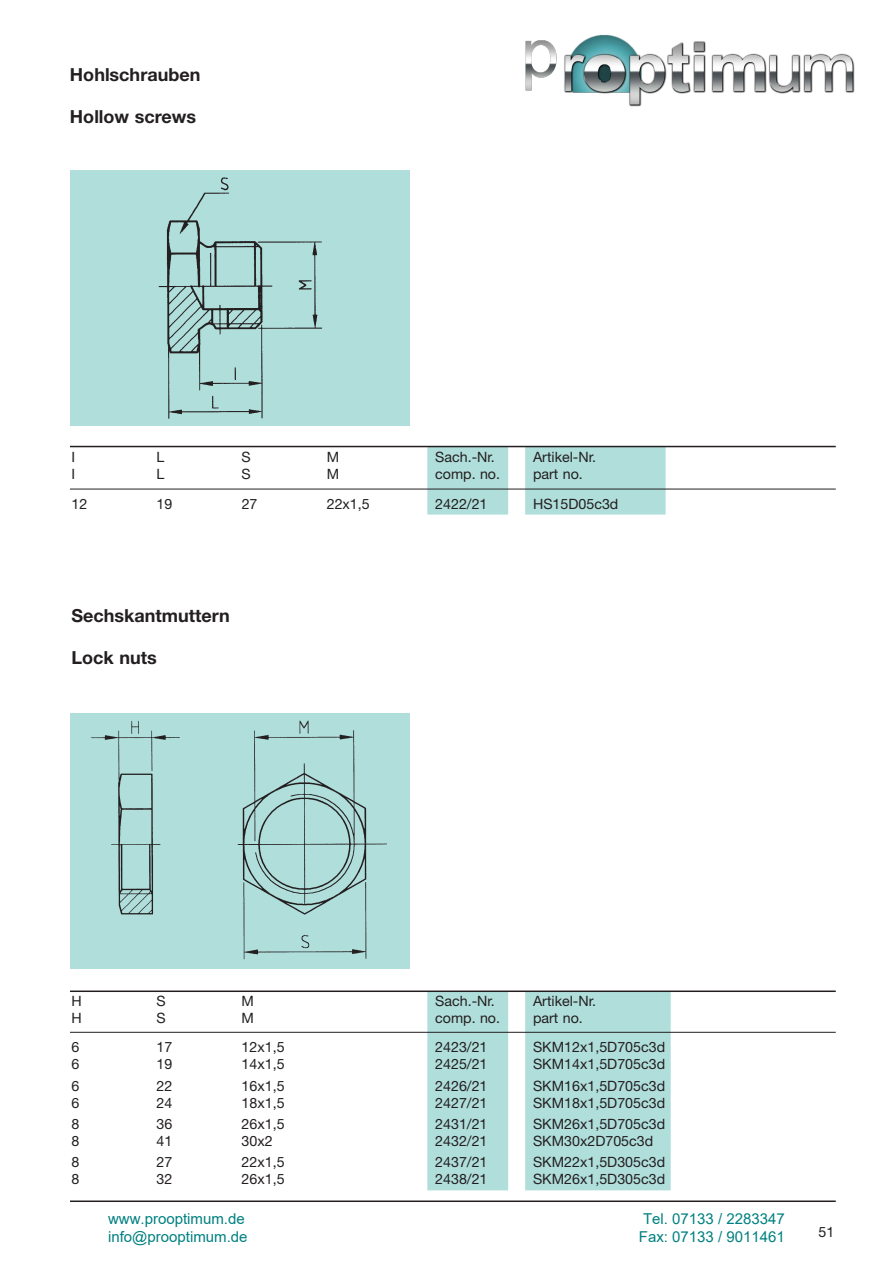
<style>
.page{position:relative;width:893px;height:1263px;background:#fff}
.page>*{position:absolute;margin:0;border:0;box-sizing:border-box;transform-origin:0 0}
.t1{font:18px "Helvetica Neue LT Bold OV YZXYSA";color:#231f20}
.t2{font:15px/18px "Arial";color:#008080}
.t3{font:14.25px "Helvetica Neue LT Roman OV ZZXYSA";color:#231f20}
</style>
<div class="page">
<svg style="left:427px;top:447px;width:238px;height:68px;background:#b4dedb"></svg>
<hr style="left:70px;top:1201px;width:765px;height:1px;background:#231f20">
<div style="left:70px;top:170px;width:340px;height:255px;background:#b0dedb"></div>
<img style="left:158px;top:177px;width:164px;height:242px">
<hr style="left:70px;top:446px;width:765px;height:1px;background:#231f20">
<hr style="left:70px;top:489px;width:765px;height:1px;background:#231f20">
<div style="left:70px;top:714px;width:340px;height:255px;background:#b0dedb"></div>
<img style="left:91px;top:720px;width:296px;height:240px">
<svg style="left:427px;top:992px;width:243px;height:198px;background:#b5e0dd"></svg>
<hr style="left:70px;top:991px;width:765px;height:1px;background:#231f20">
<hr style="left:70px;top:1032px;width:765px;height:1px;background:#231f20">
<img style="left:525px;top:34px;width:330px;height:73px">
<p class="t1" style="left:70px;top:68px;width:132px">Hohlschrauben</p>
<p class="t1" style="left:70px;top:110px;width:128px">Hollow screws</p>
<p class="t3" style="left:71px;top:449px;width:5px">I</p>
<p class="t3" style="left:156px;top:449px;width:9px">L</p>
<p class="t3" style="left:242px;top:449px;width:11px">S</p>
<p class="t3" style="left:327px;top:449px;width:14px">M</p>
<p class="t3" style="left:435px;top:449px;width:61px">Sach.-Nr.</p>
<p class="t3" style="left:533px;top:449px;width:65px">Artikel-Nr.</p>
<p class="t3" style="left:71px;top:466px;width:5px">I</p>
<p class="t3" style="left:156px;top:466px;width:9px">L</p>
<p class="t3" style="left:242px;top:466px;width:11px">S</p>
<p class="t3" style="left:327px;top:466px;width:14px">M</p>
<p class="t3" style="left:435px;top:466px;width:66px">comp. no.</p>
<p class="t3" style="left:533px;top:466px;width:51px">part no.</p>
<p class="t3" style="left:71px;top:496px;width:17px">12</p>
<p class="t3" style="left:156px;top:496px;width:17px">19</p>
<p class="t3" style="left:242px;top:496px;width:17px">27</p>
<p class="t3" style="left:327px;top:496px;width:45px">22x1,5</p>
<p class="t3" style="left:435px;top:496px;width:54px">2422/21</p>
<p class="t3" style="left:533px;top:496px;width:87px">HS15D05c3d</p>
<p class="t1" style="left:71px;top:609px;width:160px">Sechskantmuttern</p>
<p class="t1" style="left:71px;top:651px;width:87px">Lock nuts</p>
<p class="t3" style="left:71px;top:992px;width:12px">H</p>
<p class="t3" style="left:156px;top:992px;width:11px">S</p>
<p class="t3" style="left:242px;top:992px;width:14px">M</p>
<p class="t3" style="left:435px;top:992px;width:61px">Sach.-Nr.</p>
<p class="t3" style="left:533px;top:992px;width:65px">Artikel-Nr.</p>
<p class="t3" style="left:71px;top:1009px;width:12px">H</p>
<p class="t3" style="left:156px;top:1009px;width:11px">S</p>
<p class="t3" style="left:242px;top:1009px;width:14px">M</p>
<p class="t3" style="left:435px;top:1009px;width:66px">comp. no.</p>
<p class="t3" style="left:533px;top:1009px;width:51px">part no.</p>
<p class="t3" style="left:71px;top:1039px;width:9px">6</p>
<p class="t3" style="left:156px;top:1039px;width:17px">17</p>
<p class="t3" style="left:242px;top:1039px;width:45px">12x1,5</p>
<p class="t3" style="left:435px;top:1039px;width:54px">2423/21</p>
<p class="t3" style="left:533px;top:1039px;width:133px">SKM12x1,5D705c3d</p>
<p class="t3" style="left:71px;top:1056px;width:9px">6</p>
<p class="t3" style="left:156px;top:1056px;width:17px">19</p>
<p class="t3" style="left:242px;top:1056px;width:45px">14x1,5</p>
<p class="t3" style="left:435px;top:1056px;width:54px">2425/21</p>
<p class="t3" style="left:533px;top:1056px;width:133px">SKM14x1,5D705c3d</p>
<p class="t3" style="left:71px;top:1077px;width:9px">6</p>
<p class="t3" style="left:156px;top:1077px;width:17px">22</p>
<p class="t3" style="left:242px;top:1077px;width:45px">16x1,5</p>
<p class="t3" style="left:435px;top:1077px;width:54px">2426/21</p>
<p class="t3" style="left:533px;top:1077px;width:133px">SKM16x1,5D705c3d</p>
<p class="t3" style="left:71px;top:1094px;width:9px">6</p>
<p class="t3" style="left:156px;top:1094px;width:17px">24</p>
<p class="t3" style="left:242px;top:1094px;width:45px">18x1,5</p>
<p class="t3" style="left:435px;top:1094px;width:54px">2427/21</p>
<p class="t3" style="left:533px;top:1094px;width:133px">SKM18x1,5D705c3d</p>
<p class="t3" style="left:71px;top:1116px;width:9px">8</p>
<p class="t3" style="left:156px;top:1116px;width:17px">36</p>
<p class="t3" style="left:242px;top:1116px;width:45px">26x1,5</p>
<p class="t3" style="left:435px;top:1116px;width:54px">2431/21</p>
<p class="t3" style="left:533px;top:1116px;width:133px">SKM26x1,5D705c3d</p>
<p class="t3" style="left:71px;top:1133px;width:9px">8</p>
<p class="t3" style="left:156px;top:1133px;width:17px">41</p>
<p class="t3" style="left:242px;top:1133px;width:33px">30x2</p>
<p class="t3" style="left:435px;top:1133px;width:54px">2432/21</p>
<p class="t3" style="left:533px;top:1133px;width:122px">SKM30x2D705c3d</p>
<p class="t3" style="left:71px;top:1154px;width:9px">8</p>
<p class="t3" style="left:156px;top:1154px;width:17px">27</p>
<p class="t3" style="left:242px;top:1154px;width:45px">22x1,5</p>
<p class="t3" style="left:435px;top:1154px;width:54px">2437/21</p>
<p class="t3" style="left:533px;top:1154px;width:133px">SKM22x1,5D305c3d</p>
<p class="t3" style="left:71px;top:1171px;width:9px">8</p>
<p class="t3" style="left:156px;top:1171px;width:17px">32</p>
<p class="t3" style="left:242px;top:1171px;width:45px">26x1,5</p>
<p class="t3" style="left:435px;top:1171px;width:54px">2438/21</p>
<p class="t3" style="left:533px;top:1171px;width:133px">SKM26x1,5D305c3d</p>
<p class="t2" style="left:108px;top:1210px;width:141px">www.prooptimum.de info@prooptimum.de</p>
<p class="t2" style="left:639px;top:1210px;width:147px">Tel. 07133 / 2283347<br>Fax: 07133 / 9011461</p>
<p class="t3" style="left:818px;top:1224px;width:17px">51</p>
</div>
